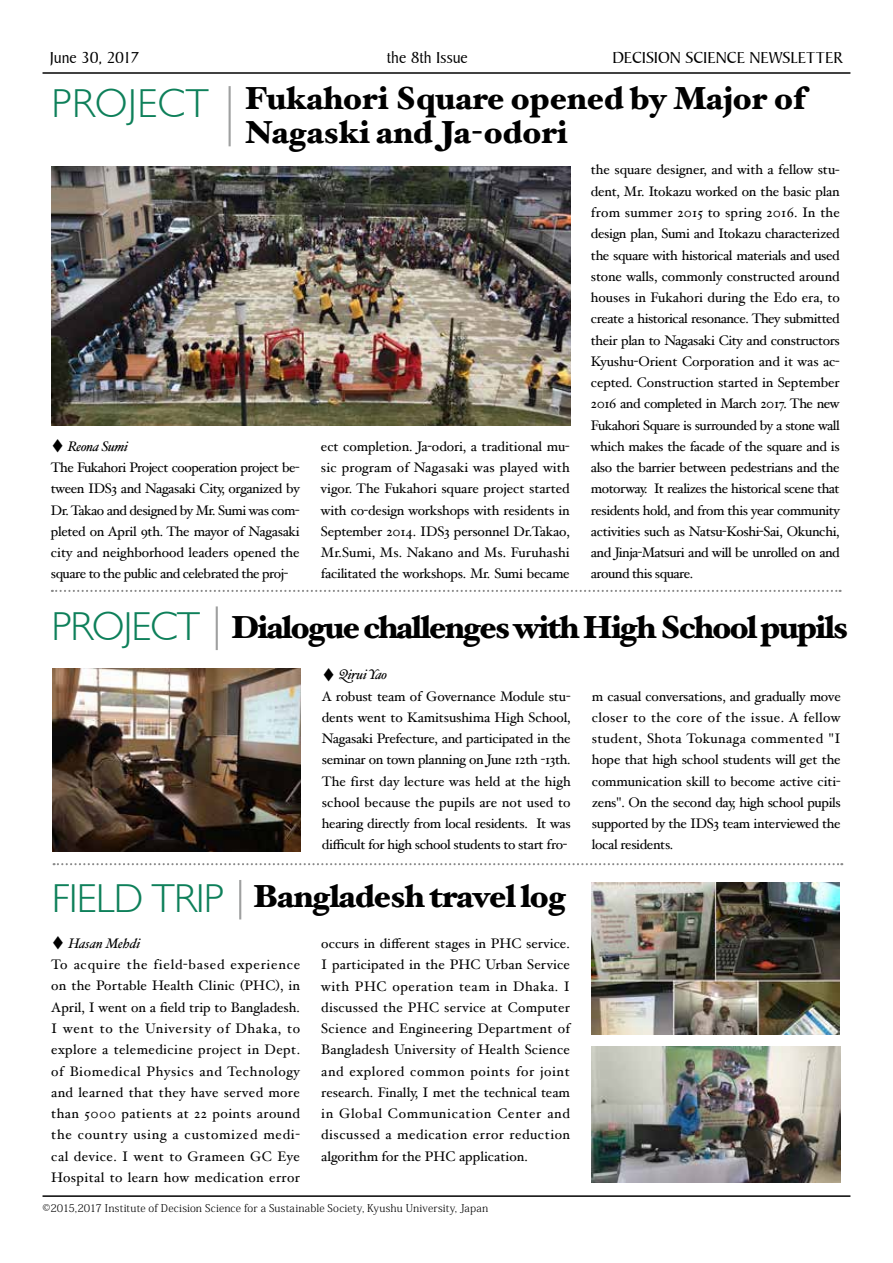
<style>
.page{position:relative;width:893px;height:1263px;background:#fff}
.page>*{position:absolute;margin:0;border:0;box-sizing:border-box;transform-origin:0 0}
.t1{font:300 40.35px "Humanist 521 BT";letter-spacing:-.025em;color:#0e805a}
.t2{font:300 40.35px "Humanist 521 BT";letter-spacing:.01em;color:#0e805a}
.t3{font:900 31.95px/34px "Hoefler Text";color:#000}
.t4{font:900 31.95px "Hoefler Text";letter-spacing:-.05em;color:#000}
.t5{font:900 31.95px "Hoefler Text";letter-spacing:-.025em;color:#000}
.t6{font:16.95px "Baker Signet BT";letter-spacing:-.01em;color:#000}
.t7{font:13.8px/21.3px "Hoefler Text";letter-spacing:-.005em;color:#000;text-align:justify}
.t8{font:13.8px/21.3px "Hoefler Text";letter-spacing:.03em;color:#000}
.t9{font:13.8px/21.3px "Hoefler Text";letter-spacing:-.025em;color:#000}
.t10{font:13.8px/21.3px "Hoefler Text";letter-spacing:-.035em;color:#000}
.t11{font:300 10.65px "Koz Min Pr 6 N";letter-spacing:.01em;color:#000}
.s1{font-family:"Koz Min Pr 6 N"}
.s2{font-style:italic}
</style>
<div class="page">
<hr style="left:43px;top:72px;width:807px;height:2px;background:#000">
<hr style="left:43px;top:1195px;width:807px;height:2px;background:#000">
<svg style="left:52px;top:590px;width:789px;height:2px"></svg>
<svg style="left:54px;top:863px;width:788px;height:2px"></svg>
<img style="left:53px;top:669px;width:248px;height:182px">
<hr style="left:229px;top:86px;width:2px;height:60px;background:#9fa0a0">
<hr style="left:216px;top:606px;width:2px;height:44px;background:#9fa0a0">
<hr style="left:239px;top:880px;width:2px;height:39px;background:#9fa0a0">
<img style="left:51px;top:166px;width:519px;height:259px">
<img style="left:592px;top:1046px;width:248px;height:137px">
<img style="left:591px;top:882px;width:249px;height:153px">
<p class="t6" style="left:50px;top:47px;width:91px">June 30, 2017</p>
<p class="t6" style="left:387px;top:47px;width:83px">the 8th Issue</p>
<p class="t6" style="left:612px;top:47px;width:231px">DECISION SCIENCE NEWSLETTER</p>
<h1 class="t2" style="left:51px;top:78px;width:159px">PROJECT</h1>
<h2 class="t3" style="left:244px;top:81px;width:563px">Fukahori Square opened by Major of<br>Nagaski and Ja-odori</h2>
<p class="t10" style="left:51px;top:435px;width:250px"><span class="s1">♦</span> <span class="s2">Reona Sumi<br></span>The Fukahori Project cooperation project be&shy;tween IDS3 and Nagasaki City, organized by Dr. Takao and designed by Mr. Sumi was com&shy;pleted on April 9th. The mayor of Nagasaki city and neighborhood leaders opened the square to the public and celebrated the proj-</p>
<p class="t7" style="left:321px;top:435px;width:250px">ect completion. Ja-odori, a traditional mu&shy;sic program of Nagasaki was played with vigor. The Fukahori square project started with co-design workshops with residents in September 2014. IDS3 personnel Dr.Takao, Mr.Sumi, Ms. Nakano and Ms. Furuhashi facilitated the workshops. Mr. Sumi became</p>
<p class="t7" style="left:591px;top:159px;width:250px">the square designer, and with a fellow stu&shy;dent, Mr. Itokazu worked on the basic plan from summer 2015 to spring 2016. In the design plan, Sumi and Itokazu characterized the square with historical materials and used stone walls, commonly constructed around houses in Fukahori during the Edo era, to create a historical resonance. They submitted their plan to Nagasaki City and constructors Kyushu-Orient Corporation and it was ac&shy;cepted. Construction started in September 2016 and completed in March 2017. The new Fukahori Square is surrounded by a stone wall which makes the facade of the square and is also the barrier between pedestrians and the motorway. It realizes the historical scene that residents hold, and from this year community activities such as Natsu-Koshi-Sai, Okunchi, and Jinja-Matsuri and will be unrolled on and around this square.</p>
<h1 class="t1" style="left:51px;top:602px;width:151px">PROJECT</h1>
<h2 class="t4" style="left:231px;top:608px;width:619px">Dialogue challenges with High School pupils</h2>
<p class="t9" style="left:322px;top:664px;width:250px"><span class="s1">♦︎</span> <span class="s2">Qirui Yao<br></span>A robust team of Governance Module stu&shy;dents went to Kamitsushima High School, Nagasaki Prefecture, and participated in the seminar on town planning on June 12th -13th.<br>The first day lecture was held at the high school because the pupils are not used to hearing directly from local residents. It was difficult for high school students to start fro-</p>
<p class="t7" style="left:592px;top:685px;width:250px">m casual conversations, and gradually move closer to the core of the issue. A fellow student, Shota Tokunaga commented "I hope that high school students will get the communication skill to become active citi&shy;zens". On the second day, high school pupils supported by the IDS3 team interviewed the local residents.</p>
<h1 class="t1" style="left:52px;top:873px;width:174px">FIELD TRIP</h1>
<h2 class="t5" style="left:253px;top:877px;width:315px">Bangladesh travel log</h2>
<p class="t8" style="left:51px;top:932px;width:250px"><span class="s1">♦︎</span> <span class="s2">Hasan Mehdi<br></span>To acquire the field-based experience on the Portable Health Clinic (PHC), in April, I went on a field trip to Bangladesh.<br>I went to the University of Dhaka, to explore a telemedicine project in Dept. of Biomedical Physics and Technology and learned that they have served more than 5000 patients at 22 points around the country using a customized medi&shy;cal device. I went to Grameen GC Eye Hospital to learn how medication error</p>
<p class="t7" style="left:321px;top:932px;width:250px">occurs in different stages in PHC service.<br>I participated in the PHC Urban Service with PHC operation team in Dhaka. I discussed the PHC service at Computer Science and Engineering Department of Bangladesh University of Health Science and explored common points for joint research. Finally, I met the technical team in Global Communication Center and discussed a medication error reduction algorithm for the PHC application.</p>
<p class="t11" style="left:43px;top:1202px;width:447px">©2015,2017 Institute of Decision Science for a Sustainable Society, Kyushu University, Japan</p>
</div>
